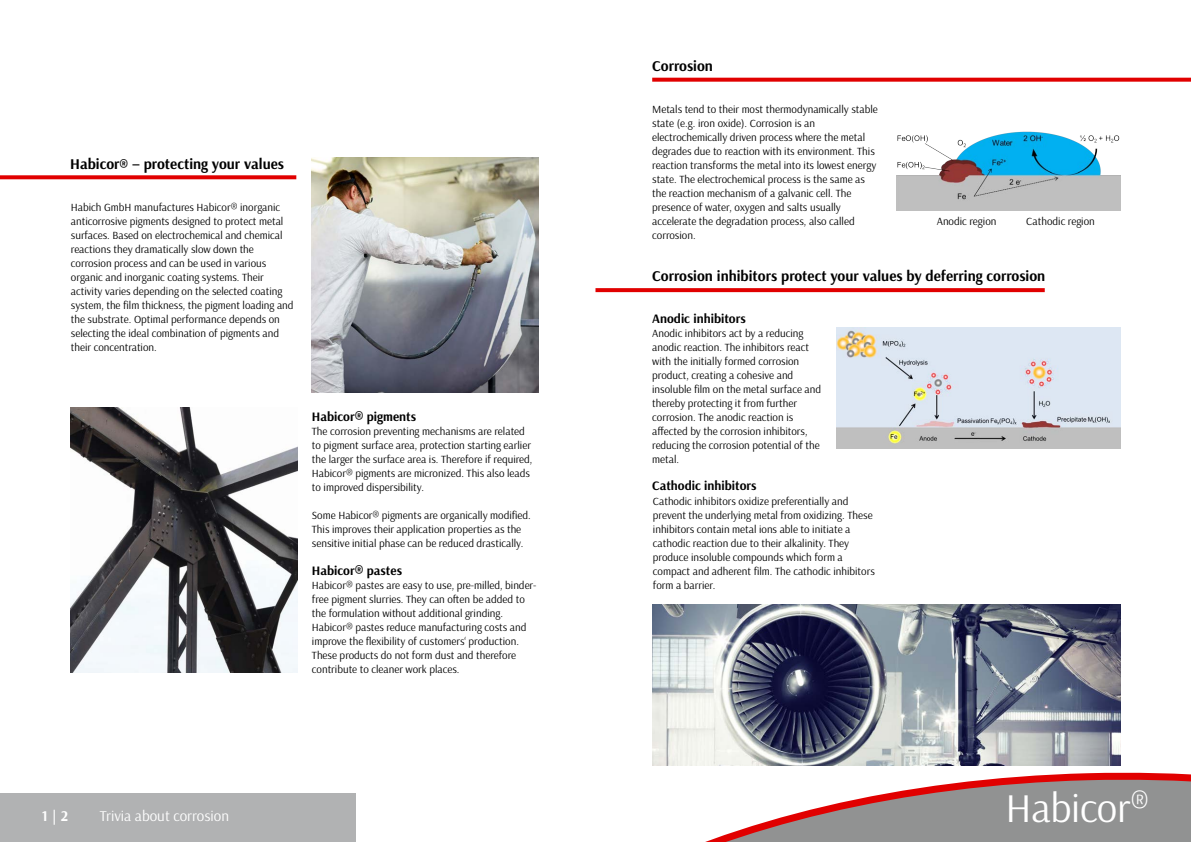
<style>
.page{position:relative;width:1191px;height:842px;background:#fff}
.page>*{position:absolute;margin:0;border:0;box-sizing:border-box;transform-origin:0 0}
.t1{font:41px "Arsenal";letter-spacing:-.01em;color:#fff}
.t2{font:700 15px "Arsenal";color:#000}
.t3{font:15px "Arsenal";color:#fff}
.t4{font:700 15px "Arsenal";color:#fff}
.t5{font:700 13px "Arsenal";color:#000}
.t6{font:11px/14px "Arsenal";color:#000}
.s1{font-size:13px}
</style>
<div class="page">
<div style="left:0;top:794px;width:355px;height:48px;background:#b1b2b3"></div>
<svg style="left:0;top:175px;width:296px;height:4px"></svg>
<svg style="left:595px;top:288px;width:449px;height:4px;background:#e10808"></svg>
<img style="left:71px;top:407px;width:227px;height:266px">
<svg style="left:652px;top:78px;width:539px;height:4px;background:#e31414"></svg>
<img style="left:896px;top:132px;width:224px;height:78px">
<img style="left:836px;top:327px;width:284px;height:121px">
<img style="left:652px;top:604px;width:468px;height:161px">
<img style="left:312px;top:157px;width:227px;height:235px">
<svg style="left:705px;top:772px;width:486px;height:70px"></svg>
<h2 class="t2" style="left:70px;top:154px;width:215px">Habicor<span class="s1">®</span> – protecting your values</h2>
<p class="t6" style="left:71px;top:200px;width:224px">Habich GmbH manufactures Habicor® inorganic anticorrosive pigments designed to protect metal surfaces. Based on electrochemical and chemical reactions they dramatically slow down the corrosion process and can be used in various organic and inorganic coating systems. Their activity varies depending on the selected coating system, the film thickness, the pigment loading and the substrate. Optimal performance depends on selecting the ideal combination of pigments and their concentration.</p>
<p class="t5" style="left:312px;top:408px;width:106px">Habicor® pigments</p>
<p class="t6" style="left:312px;top:424px;width:222px">The corrosion preventing mechanisms are related to pigment surface area, protection starting earlier the larger the surface area is. Therefore if required, Habicor® pigments are micronized. This also leads to improved dispersibility.</p>
<p class="t6" style="left:312px;top:508px;width:220px">Some Habicor® pigments are organically modified.<br>This improves their application properties as the sensitive initial phase can be reduced drastically.</p>
<p class="t5" style="left:312px;top:562px;width:92px">Habicor® pastes</p>
<p class="t6" style="left:312px;top:578px;width:226px">Habicor® pastes are easy to use, pre-milled, binder&shy;free pigment slurries. They can often be added to the formulation without additional grinding.<br>Habicor® pastes reduce manufacturing costs and improve the flexibility of customers‘ production.<br>These products do not form dust and therefore contribute to cleaner work places.</p>
<h2 class="t4" style="left:42px;top:806px;width:28px">1 | 2</h2>
<h2 class="t3" style="left:100px;top:806px;width:131px">Trivia about corrosion</h2>
<h2 class="t2" style="left:652px;top:56px;width:62px">Corrosion</h2>
<p class="t6" style="left:652px;top:102px;width:227px">Metals tend to their most thermodynamically stable state (e.g. iron oxide). Corrosion is an electrochemically driven process where the metal degrades due to reaction with its environment. This reaction transforms the metal into its lowest energy state. The electrochemical process is the same as the reaction mechanism of a galvanic cell. The presence of water, oxygen and salts usually accelerate the degradation process, also called corrosion.</p>
<h2 class="t2" style="left:652px;top:266px;width:395px">Corrosion inhibitors protect your values by deferring corrosion</h2>
<p class="t5" style="left:652px;top:310px;width:95px">Anodic inhibitors</p>
<p class="t6" style="left:652px;top:326px;width:170px">Anodic inhibitors act by a reducing anodic reaction. The inhibitors react with the initially formed corrosion product, creating a cohesive and insoluble film on the metal surface and thereby protecting it from further corrosion. The anodic reaction is affected by the corrosion inhibitors, reducing the corrosion potential of the metal.</p>
<p class="t5" style="left:652px;top:478px;width:106px">Cathodic inhibitors</p>
<p class="t6" style="left:653px;top:494px;width:223px">Cathodic inhibitors oxidize preferentially and prevent the underlying metal from oxidizing. These inhibitors contain metal ions able to initiate a cathodic reaction due to their alkalinity. They produce insoluble compounds which form a compact and adherent film. The cathodic inhibitors form a barrier.</p>
<p class="t6" style="left:936px;top:214px;width:61px">Anodic region</p>
<p class="t6" style="left:1026px;top:214px;width:70px">Cathodic region</p>
<h1 class="t1" style="left:1005px;top:783px;width:145px">Habicor<sup>®</sup></h1>
</div>
